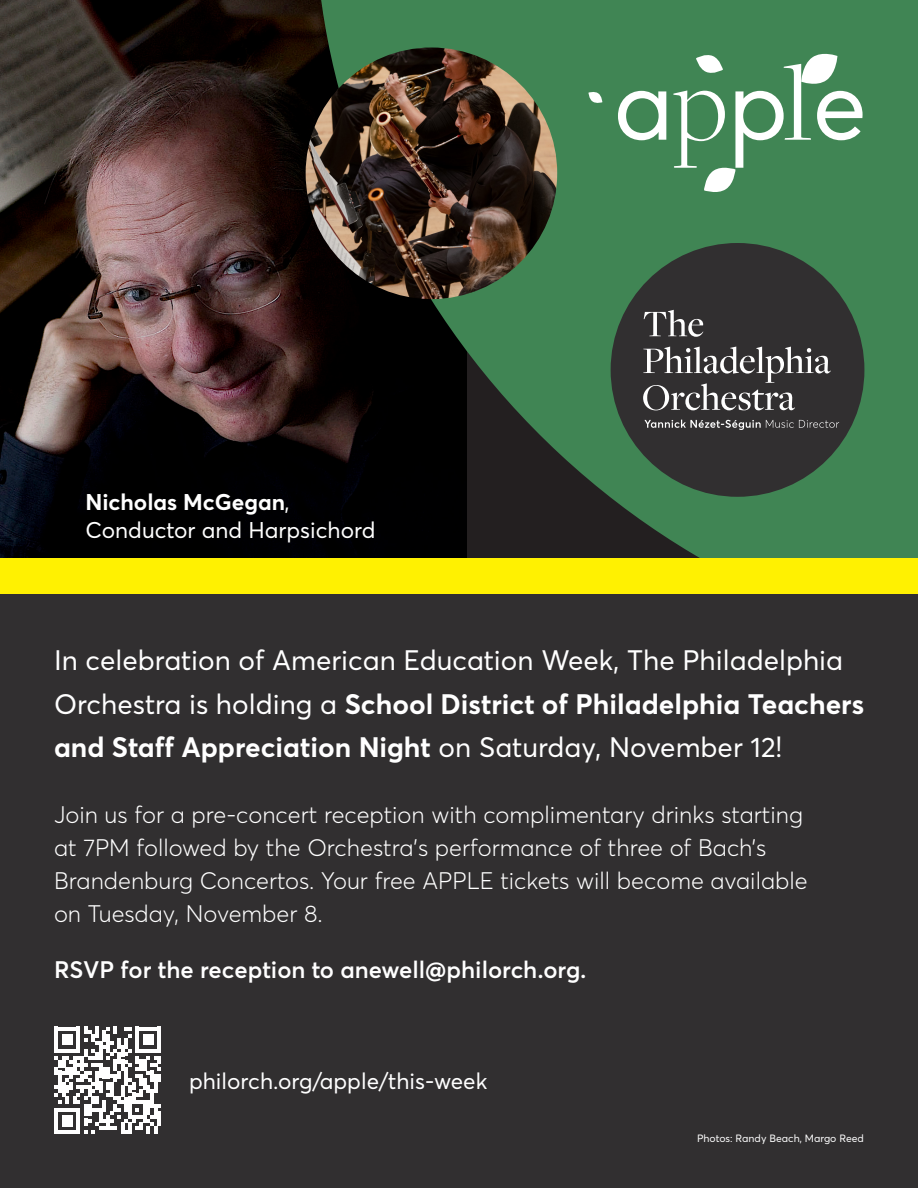
<style>
.page{position:relative;width:918px;height:1188px;background:#fff}
.page>*{position:absolute;margin:0;border:0;box-sizing:border-box;transform-origin:0 0}
.paragraph{font:27.9px/43.5px "Averta Std";color:#fff}
.paragraph-2{font:300 23.7px/33px "Averta Std";color:#fff}
.paragraph-3{font:600 23.7px "Averta Std";color:#fff}
.paragraph-4{font:22.5px/28.7px "Averta Std";color:#fff}
.t1{font:10.5px "Averta Std";color:#fff}
.s1{font-weight:700}
</style>
<div class="page">
<img style="left:0;top:0;width:231px;height:558px">
<svg style="left:231px;top:0;width:687px;height:558px;background:#2d5135"></svg>
<svg style="left:618px;top:91px;width:48px;height:49px"></svg>
<svg style="left:589px;top:91px;width:13px;height:13px"></svg>
<svg style="left:673px;top:50px;width:190px;height:145px"></svg>
<img style="left:306px;top:48px;width:251px;height:251px;border-radius:126px">
<div style="left:0;top:558px;width:918px;height:36px;background:#fff101"></div>
<div style="left:0;top:594px;width:918px;height:594px;background:#312f30"></div>
<svg style="left:55px;top:1027px;width:106px;height:106px"></svg>
<hr style="left:158px;top:1111px;width:3px;height:15px;background:#fff">
<div style="left:611px;top:243px;width:253px;height:254px;background:#312f30;border-radius:50%"></div>
<svg style="left:644px;top:310px;width:59px;height:27px"></svg>
<svg style="left:643px;top:347px;width:188px;height:63px"></svg>
<svg style="left:644px;top:420px;width:195px;height:10px"></svg>
<p class="paragraph-4" style="left:86px;top:487px;width:291px"><span class="s1">Nicholas McGegan</span>,<br>Conductor and Harpsichord</p>
<p class="paragraph" style="left:54px;top:639px;width:812px">In celebration of American Education Week, The Philadelphia<br>Orchestra is holding a <span class="s1">School District of Philadelphia Teachers and Staff Appreciation Night</span> on Saturday, November 12!</p>
<p class="paragraph-2" style="left:54px;top:798px;width:755px">Join us for a pre-concert reception with complimentary drinks starting at 7PM followed by the Orchestra’s performance of three of Bach’s Brandenburg Concertos. Your free APPLE tickets will become available on Tuesday, November 8.</p>
<p class="paragraph-3" style="left:54px;top:954px;width:534px">RSVP for the reception to anewell@philorch.org.</p>
<p class="paragraph-4" style="left:189px;top:1066px;width:300px">philorch.org/apple/this-week</p>
<p class="t1" style="left:697px;top:1132px;width:168px">Photos: Randy Beach, Margo Reed</p>
</div>
